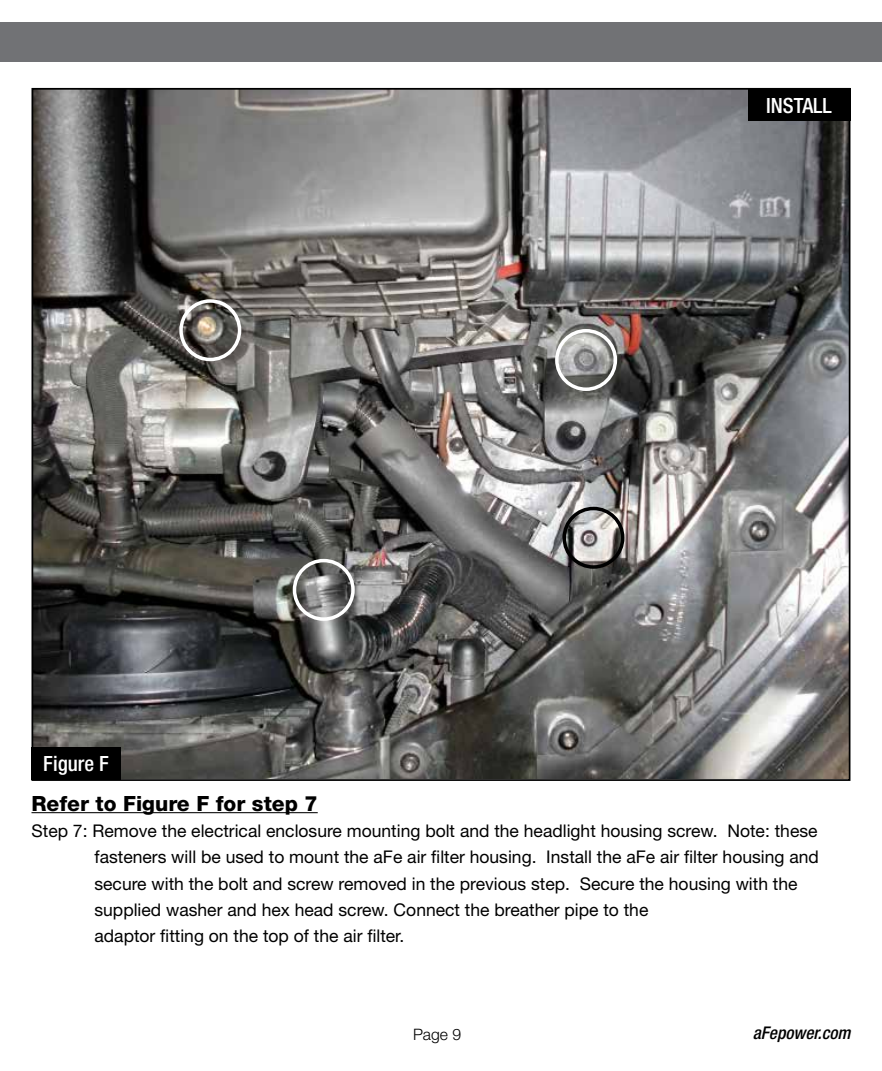
<style>
.page{position:relative;width:882px;height:1071px;background:#fff}
.page>*{position:absolute;margin:0;border:0;box-sizing:border-box;transform-origin:0 0}
.t1{font:800 21px "Helvetica Neue";color:#000}
.t2{font:500 condensed 21px "Helvetica Neue";color:#fff}
.t3{font:17.5px/26.2px "Helvetica Neue";color:#000}
.t4{font:italic 500 condensed 17.5px "Helvetica Neue";color:#000}
.t5{font:300 15.75px "Helvetica Neue";color:#000}
</style>
<div class="page">
<div style="left:0;top:23px;width:882px;height:39px;background:#717275"></div>
<hr style="left:32px;top:812px;width:286px;height:1px;background:#000">
<img style="left:35px;top:91px;width:812px;height:687px">
<div style="left:748px;top:88px;width:102px;height:33px;background:#000"></div>
<div style="left:32px;top:747px;width:89px;height:33px;background:#000"></div>
<div style="left:555px;top:329px;width:62px;height:62px;border:4px solid #fff;border-radius:50%"></div>
<div style="left:562px;top:507px;width:62px;height:62px;border:4px solid #000;border-radius:50%"></div>
<div style="left:293px;top:559px;width:62px;height:62px;border:4px solid #fff;border-radius:50%"></div>
<div style="left:179px;top:299px;width:62px;height:62px;border:4px solid #fff;border-radius:50%"></div>
<p class="t2" style="left:43px;top:751px;width:67px">Figure F</p>
<p class="t2" style="left:766px;top:93px;width:67px">INSTALL</p>
<p class="t1" style="left:32px;top:791px;width:288px">Refer to Figure F for step 7</p>
<p class="t3" style="left:94px;top:818px;width:726px;text-indent:-63px">Step 7: Remove the electrical enclosure mounting bolt and the headlight housing screw. Note: these fasteners will be used to mount the aFe air filter housing. Install the aFe air filter housing and secure with the bolt and screw removed in the previous step. Secure the housing with the supplied washer and hex head screw. Connect the breather pipe to the<br>adaptor fitting on the top of the air filter.</p>
<p class="t5" style="left:413px;top:1024px;width:50px">Page 9</p>
<p class="t4" style="left:753px;top:1023px;width:99px">aFepower.com</p>
</div>
